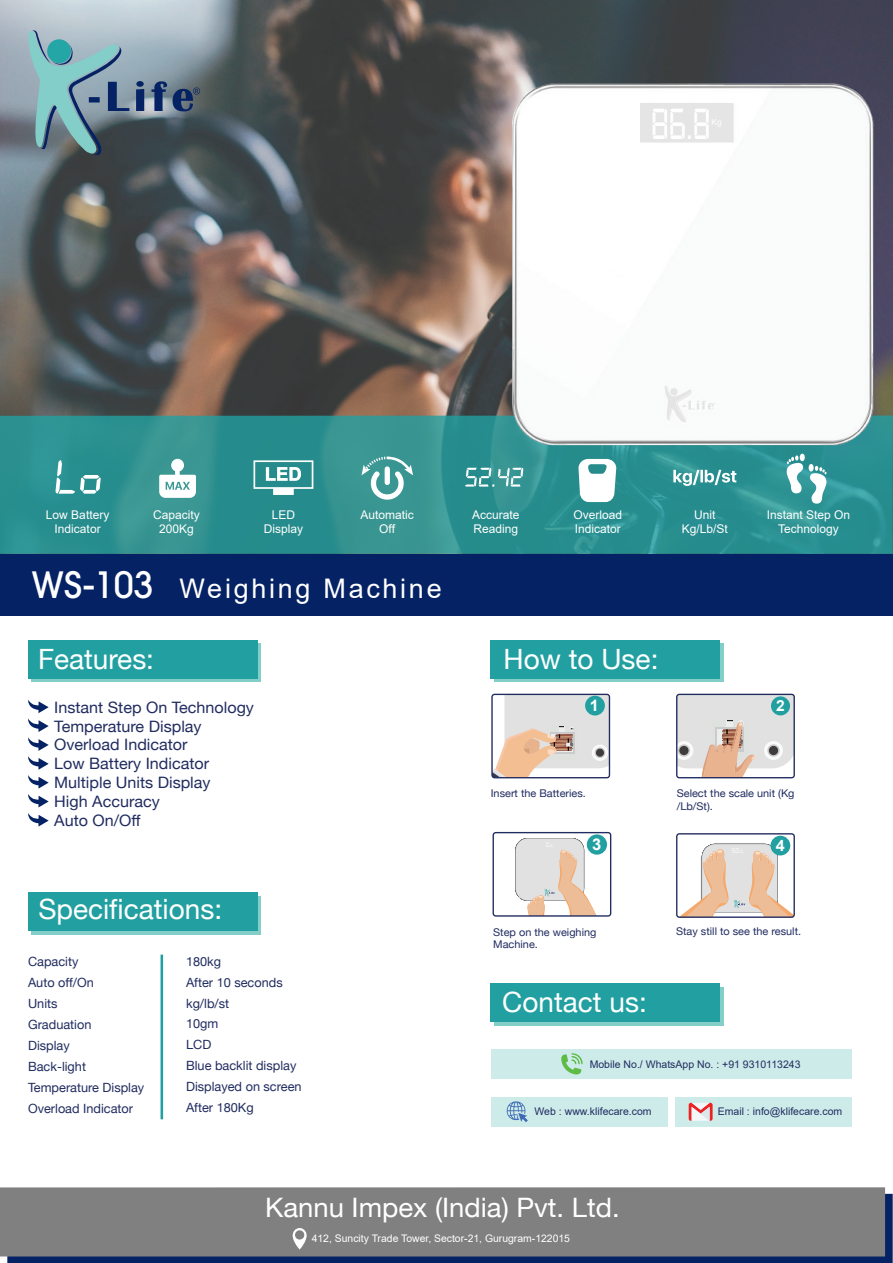
<style>
.page{position:relative;width:893px;height:1263px;background:#fff}
.page>*{position:absolute;margin:0;border:0;box-sizing:border-box;transform-origin:0 0}
.t1{font:46.2px "Digital 7";color:#fff;scale:.81 1}
.t2{font:27.9px "Helvetica Neue";color:#fff}
.t3{font:27px "Arial";letter-spacing:.1em;color:#fff}
.t4{font:26.7px "Helvetica Neue";color:#fff}
.t5{font:700 16.2px "Arial";color:#fff}
.t6{font:700 15.9px "Arial";color:#fff}
.t7{font:15.75px/18.9px "Helvetica Neue";color:#212c60}
.t8{font:700 15.75px "Arial";color:#fff}
.t9{font:700 15.3px "Arial";color:#fff}
.t10{font:12.75px/21px "Helvetica Neue";color:#212c60}
.t11{font:12px/14.4px "Arial";color:#fff;text-align:center}
.t12{font:10.65px/12.8px "Helvetica Neue";color:#212c60}
.t13{font:10.5px "Arial";color:#212c60}
.t14{font:10.35px "Arial";color:#fff}
.s1{font-family:"ITC Avant Garde Pro";font-weight:500;font-size:36px}
</style>
<div class="page">
<hr style="left:161px;top:954px;width:2px;height:165px;background:#219fa1">
<img style="left:0;top:0;width:893px;height:598px">
<svg style="left:152px;top:81px;width:15px;height:30px"></svg>
<svg style="left:136px;top:89px;width:8px;height:22px"></svg>
<svg style="left:173px;top:88px;width:27px;height:24px"></svg>
<div style="left:136px;top:81px;width:8px;height:6px;background:#052265;border-radius:50%"></div>
<svg style="left:28px;top:30px;width:101px;height:126px;background:#769aa4"></svg>
<div style="left:0;top:554px;width:892px;height:61px;background:#052265"></div>
<svg style="left:7px;top:1194px;width:886px;height:69px;background:#0e2867"></svg>
<div style="left:0;top:1187px;width:885px;height:69px;background:#7f807f"></div>
<svg style="left:292px;top:1228px;width:15px;height:21px"></svg>
<svg style="left:0;top:416px;width:893px;height:138px;background:#2d9090"></svg>
<div style="left:32px;top:643px;width:229px;height:39px;background:linear-gradient(to right,#83cec8,#83cec8)"></div>
<div style="left:28px;top:640px;width:229px;height:38px;background:#22a0a1"></div>
<div style="left:494px;top:986px;width:229px;height:39px;background:#83cec8"></div>
<div style="left:491px;top:983px;width:229px;height:39px;background:#22a0a1"></div>
<div style="left:32px;top:896px;width:229px;height:39px;background:#83cec8"></div>
<div style="left:28px;top:892px;width:229px;height:39px;background:#22a0a1"></div>
<div style="left:494px;top:643px;width:229px;height:39px;background:linear-gradient(to right,#83cec8,#83cec8)"></div>
<div style="left:491px;top:640px;width:229px;height:38px;background:#22a0a1"></div>
<div style="left:491px;top:1049px;width:360px;height:29px;background:#cdebe9"></div>
<svg style="left:561px;top:1053px;width:22px;height:22px"></svg>
<div style="left:491px;top:1097px;width:176px;height:29px;background:#cdebe9"></div>
<svg style="left:506px;top:1101px;width:22px;height:21px"></svg>
<div style="left:675px;top:1097px;width:176px;height:29px;background:#cdebe9"></div>
<svg style="left:689px;top:1103px;width:24px;height:18px"></svg>
<svg style="left:28px;top:813px;width:21px;height:13px"></svg>
<svg style="left:28px;top:700px;width:21px;height:107px"></svg>
<img style="left:502px;top:81px;width:381px;height:381px">
<svg style="left:361px;top:456px;width:52px;height:45px"></svg>
<svg style="left:786px;top:452px;width:41px;height:52px"></svg>
<svg style="left:159px;top:459px;width:37px;height:39px"></svg>
<svg style="left:673px;top:470px;width:63px;height:16px"></svg>
<svg style="left:578px;top:459px;width:39px;height:43px"></svg>
<svg style="left:465px;top:468px;width:58px;height:19px"></svg>
<svg style="left:253px;top:460px;width:60px;height:35px"></svg>
<svg style="left:515px;top:837px;width:81px;height:78px"></svg>
<div style="left:493px;top:832px;width:118px;height:85px;border:1px solid #212c60;border-radius:3px"></div>
<div style="left:587px;top:834px;width:20px;height:21px;background:#22a0a1;border-radius:50%"></div>
<svg style="left:680px;top:843px;width:113px;height:73px"></svg>
<div style="left:676px;top:833px;width:119px;height:85px;border:1px solid #212c60;border-radius:3px"></div>
<div style="left:770px;top:836px;width:20px;height:19px;background:#22a0a1;border-radius:50%"></div>
<svg style="left:665px;top:385px;width:51px;height:38px"></svg>
<div style="left:640px;top:104px;width:93px;height:38px;background:#e5e5e5"></div>
<svg style="left:55px;top:460px;width:46px;height:34px"></svg>
<svg style="left:492px;top:694px;width:117px;height:84px"></svg>
<svg style="left:677px;top:694px;width:117px;height:84px;background:#d3d0cb"></svg>
<h1 class="t1" style="left:651px;top:104px;width:75px">86.8</h1>
<p class="t11" style="left:46px;top:507px;width:65px">Low Battery<br>Indicator</p>
<p class="t11" style="left:360px;top:507px;width:55px">Automatic<br>Off</p>
<p class="t11" style="left:767px;top:507px;width:85px">Instant Step On<br>Technology</p>
<p class="t11" style="left:573px;top:507px;width:50px;text-align:left">Overload<br>Indicator</p>
<p class="t11" style="left:153px;top:507px;width:48px">Capacity<br>200Kg</p>
<p class="t11" style="left:682px;top:507px;width:48px">Unit<br>Kg/Lb/St</p>
<p class="t11" style="left:264px;top:507px;width:41px">LED<br>Display</p>
<p class="t11" style="left:472px;top:507px;width:49px;text-align:left">Accurate<br>Reading</p>
<h3 class="t3" style="left:32px;top:570px;width:412px"><span class="s1">WS-103</span> Weighing Machine</h3>
<h2 class="t2" style="left:38px;top:642px;width:118px">Features:</h2>
<p class="t7" style="left:54px;top:697px;width:201px">Instant Step On Technology<br>Temperature Display<br>Overload Indicator<br>Low Battery Indicator<br>Multiple Units Display<br>High Accuracy<br>Auto On/Off</p>
<h2 class="t2" style="left:38px;top:892px;width:185px">Specifications:</h2>
<p class="t10" style="left:28px;top:950px;width:118px">Capacity<br>Auto off/On<br>Units<br>Graduation<br>Display<br>Back-light<br>Temperature Display<br>Overload Indicator</p>
<p class="t10" style="left:186px;top:950px;width:117px">180kg<br>After 10 seconds kg/lb/st<br>10gm<br>LCD<br>Blue backlit display<br>Displayed on screen<br>After 180Kg</p>
<h2 class="t2" style="left:504px;top:642px;width:156px">How to Use:</h2>
<p class="t6" style="left:590px;top:694px;width:11px">1</p>
<p class="t9" style="left:776px;top:695px;width:10px">2</p>
<p class="t12" style="left:491px;top:787px;width:97px">Insert the Batteries.</p>
<p class="t12" style="left:677px;top:787px;width:119px">Select the scale unit (Kg /Lb/St).</p>
<p class="t5" style="left:592px;top:833px;width:11px">3</p>
<p class="t8" style="left:776px;top:834px;width:11px">4</p>
<p class="t12" style="left:493px;top:925px;width:105px">Step on the weighing<br>Machine.</p>
<p class="t12" style="left:676px;top:925px;width:127px">Stay still to see the result.</p>
<h2 class="t2" style="left:502px;top:985px;width:146px">Contact us:</h2>
<p class="t13" style="left:590px;top:1057px;width:212px">Mobile No./ WhatsApp No. : +91 9310113243</p>
<p class="t13" style="left:535px;top:1104px;width:119px">Web : www.klifecare.com</p>
<p class="t13" style="left:718px;top:1104px;width:126px">Email : info@klifecare.com</p>
<h3 class="t4" style="left:265px;top:1192px;width:356px">Kannu Impex (India) Pvt. Ltd.</h3>
<p class="t14" style="left:312px;top:1231px;width:260px">412, Suncity Trade Tower, Sector-21, Gurugram-122015</p>
</div>
